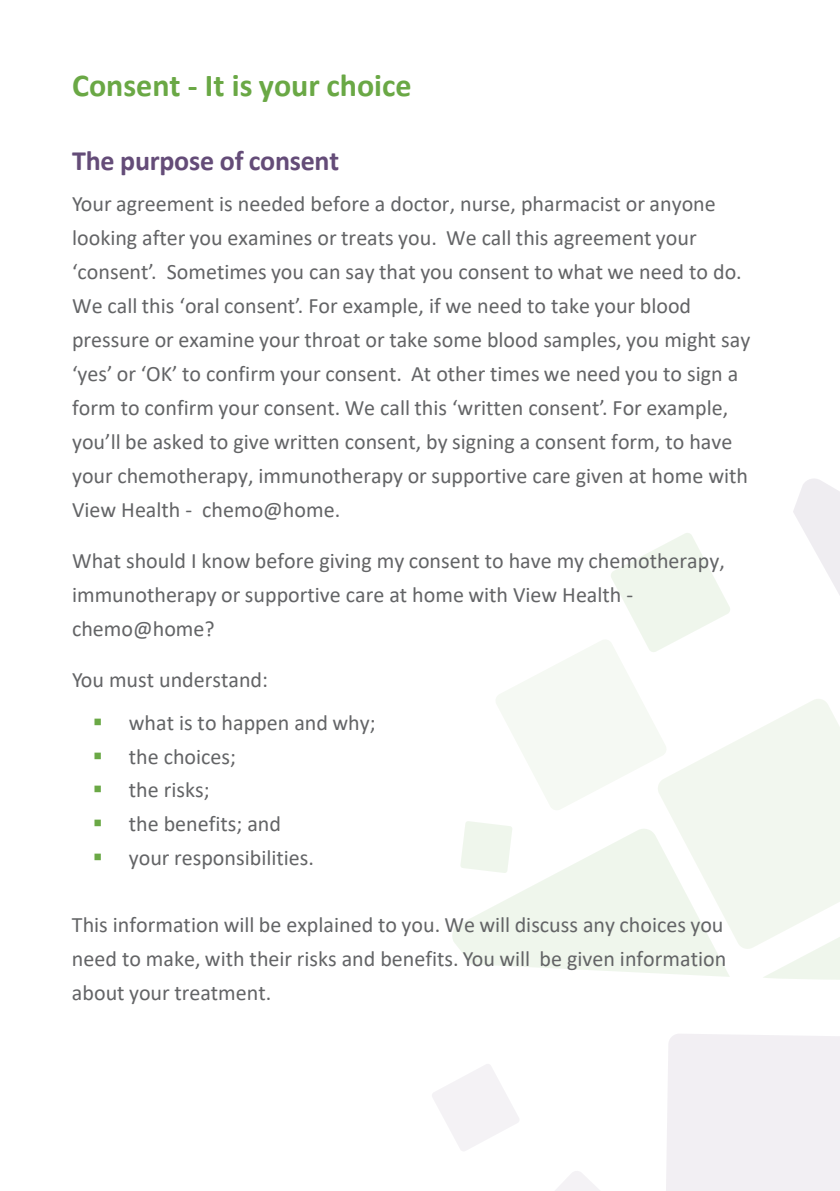
<style>
.page{position:relative;width:840px;height:1191px;background:#fff}
.page>*{position:absolute;margin:0;border:0;box-sizing:border-box;transform-origin:0 0}
.t1{font:700 32px "Calibri";color:#6aa845}
.t2{font:700 28px "Calibri";letter-spacing:-.01em;color:#644c78}
.t3{font:22px/34px "Calibri";color:#636466}
.s1{color:#6aa845}
</style>
<div class="page">
<svg style="left:432px;top:1034px;width:407px;height:157px"></svg>
<svg style="left:793px;top:479px;width:46px;height:114px"></svg>
<svg style="left:496px;top:533px;width:234px;height:277px"></svg>
<svg style="left:465px;top:821px;width:46px;height:6px"></svg>
<svg style="left:656px;top:697px;width:183px;height:252px;fill:#f2f7ef"></svg>
<svg style="left:757px;top:895px;width:82px;height:85px"></svg>
<svg style="left:452px;top:827px;width:277px;height:150px;fill:#eff6ec"></svg>
<h1 class="t1" style="left:72px;top:63px;width:341px">Consent - It is your choice</h1>
<p class="t2" style="left:72px;top:141px;width:268px">The purpose of consent</p>
<p class="t3" style="left:72px;top:186px;width:679px">Your agreement is needed before a doctor, nurse, pharmacist or anyone looking after you examines or treats you. We call this agreement your ‘consent’. Sometimes you can say that you consent to what we need to do.<br>We call this ‘oral consent’. For example, if we need to take your blood pressure or examine your throat or take some blood samples, you might say ‘yes’ or ‘OK’ to confirm your consent. At other times we need you to sign a form to confirm your consent. We call this ‘written consent’. For example, you’ll be asked to give written consent, by signing a consent form, to have your chemotherapy, immunotherapy or supportive care given at home with View Health - chemo@home.</p>
<p class="t3" style="left:72px;top:543px;width:654px">What should I know before giving my consent to have my chemotherapy, immunotherapy or supportive care at home with View Health - chemo@home?</p>
<p class="t3" style="left:72px;top:662px;width:197px">You must understand:</p>
<p class="t3" style="left:93px;top:705px;width:284px"><span class="s1">▪</span> what is to happen and why;</p>
<p class="t3" style="left:93px;top:738px;width:145px"><span class="s1">▪</span> the choices;</p>
<p class="t3" style="left:93px;top:772px;width:118px"><span class="s1">▪</span> the risks;</p>
<p class="t3" style="left:93px;top:806px;width:190px"><span class="s1">▪</span> the benefits; and</p>
<p class="t3" style="left:93px;top:839px;width:223px"><span class="s1">▪</span> your responsibilities.</p>
<p class="t3" style="left:72px;top:907px;width:655px">This information will be explained to you. We will discuss any choices you need to make, with their risks and benefits. You will be given information about your treatment.</p>
</div>
